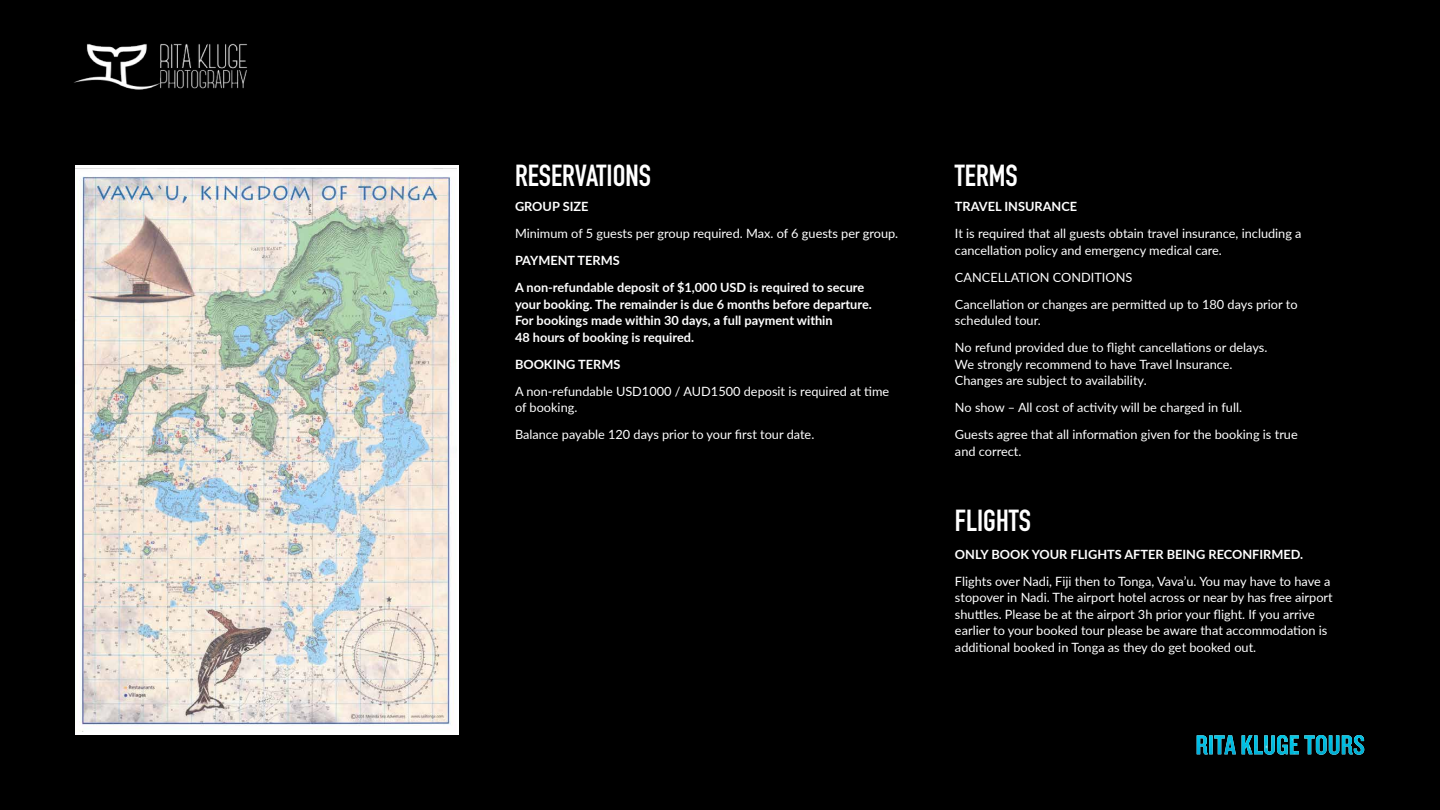
<style>
.page{position:relative;width:1440px;height:810px;background:#000}
.page>*{position:absolute;margin:0;border:0;box-sizing:border-box;transform-origin:0 0}
.t1{font:700 30px "DIN Condensed";color:#fff}
.t2{font:12.75px/16.5px "Lato";color:#fff}
.t3{font:700 12.75px/16.5px "Lato";color:#fff}
</style>
<div class="page">
<img style="left:74px;top:43px;width:174px;height:47px">
<img style="left:1197px;top:735px;width:167px;height:20px">
<img style="left:75px;top:168px;width:381px;height:564px">
<h1 class="t1" style="left:515px;top:156px;width:137px">RESERVATIONS</h1>
<p class="t3" style="left:515px;top:198px;width:75px">GROUP SIZE</p>
<p class="t2" style="left:515px;top:225px;width:385px">Minimum of 5 guests per group required. Max. of 6 guests per group.</p>
<p class="t3" style="left:515px;top:247px;width:351px;line-height:27px">PAYMENT TERMS<br>A non-refundable deposit of $1,000 USD is required to secure</p>
<p class="t3" style="left:515px;top:295px;width:358px">your booking. The remainder is due 6 months before departure.<br>For bookings made within 30 days, a full payment within<br>48 hours of booking is required.</p>
<p class="t3" style="left:515px;top:355px;width:107px">BOOKING TERMS</p>
<p class="t2" style="left:515px;top:382px;width:376px">A non-refundable USD1000 / AUD1500 deposit is required at time of booking.</p>
<p class="t2" style="left:515px;top:426px;width:301px">Balance payable 120 days prior to your first tour date.</p>
<h1 class="t1" style="left:955px;top:156px;width:64px">TERMS</h1>
<p class="t3" style="left:955px;top:198px;width:124px">TRAVEL INSURANCE</p>
<p class="t2" style="left:955px;top:225px;width:348px">It is required that all guests obtain travel insurance, including a cancellation policy and emergency medical care.</p>
<p class="t2" style="left:955px;top:263px;width:344px;line-height:27px">CANCELLATION CONDITIONS<br>Cancellation or changes are permitted up to 180 days prior to</p>
<p class="t2" style="left:955px;top:307px;width:314px;line-height:27px">scheduled tour.<br>No refund provided due to flight cancellations or delays.</p>
<p class="t2" style="left:955px;top:355px;width:279px">We strongly recommend to have Travel Insurance.<br>Changes are subject to availability.</p>
<p class="t2" style="left:955px;top:394px;width:344px;line-height:27px">No show – All cost of activity will be charged in full.<br>Guests agree that all information given for the booking is true</p>
<p class="t2" style="left:955px;top:442px;width:68px">and correct.</p>
<h1 class="t1" style="left:955px;top:500px;width:78px">FLIGHTS</h1>
<p class="t3" style="left:955px;top:545px;width:350px">ONLY BOOK YOUR FLIGHTS AFTER BEING RECONFIRMED.</p>
<p class="t2" style="left:955px;top:572px;width:379px">Flights over Nadi, Fiji then to Tonga, Vava’u. You may have to have a stopover in Nadi. The airport hotel across or near by has free airport shuttles. Please be at the airport 3h prior your flight. If you arrive earlier to your booked tour please be aware that accommodation is additional booked in Tonga as they do get booked out.</p>
</div>
